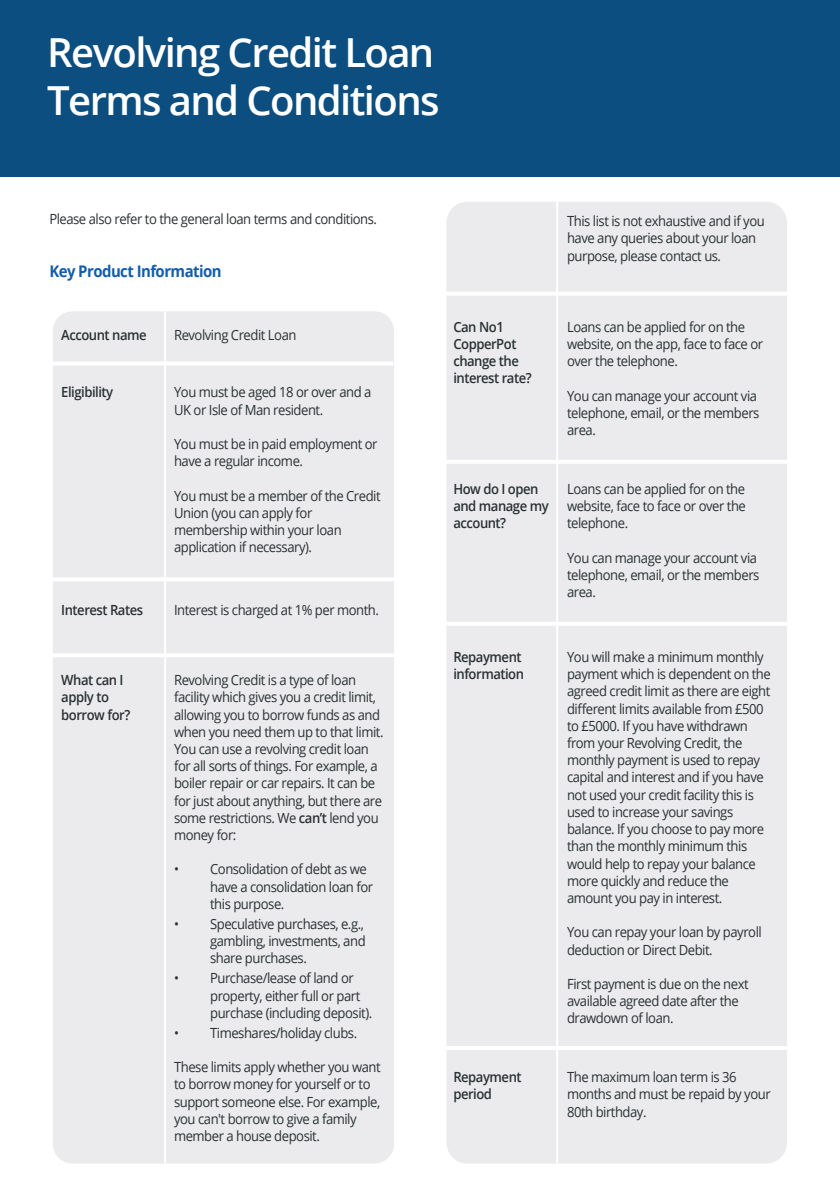
<style>
.page{position:relative;width:840px;height:1191px;background:#fff}
.page>*{position:absolute;margin:0;border:0;box-sizing:border-box;transform-origin:0 0}
.t1{font:600 40px/48px "Open Sans";letter-spacing:-.04em;color:#fff}
.t2{font:700 16px "Open Sans";letter-spacing:-.035em;color:#135daa;scale:.93 1}
.t3{font:14px/17.2px "Open Sans";letter-spacing:-.035em;color:#2a3032;scale:.93 1}
.t4{font:600 14px/17.2px "Open Sans";letter-spacing:-.035em;color:#2a3032;scale:.93 1}
.s1{font-weight:600}
</style>
<div class="page">
<div style="left:446px;top:202px;width:340px;height:961px;background:#e6e7e9;border-radius:21px"></div>
<div style="left:0;top:0;width:839px;height:176px;background:#0c4e7f"></div>
<hr style="left:556px;top:183px;width:2px;height:990px;background:#fff">
<div style="left:53px;top:311px;width:341px;height:852px;background:#e6e7e9;border-radius:20px"></div>
<hr style="left:38px;top:361px;width:355px;height:4px;background:#fff">
<hr style="left:164px;top:311px;width:2px;height:862px;background:#fff">
<hr style="left:437px;top:292px;width:355px;height:4px;background:#fff">
<hr style="left:40px;top:577px;width:355px;height:4px;background:#fff">
<hr style="left:40px;top:653px;width:355px;height:4px;background:#fff">
<hr style="left:437px;top:1046px;width:355px;height:4px;background:#fff">
<hr style="left:438px;top:460px;width:356px;height:4px;background:#fff">
<hr style="left:437px;top:622px;width:355px;height:4px;background:#fff">
<h1 class="t1" style="left:47px;top:32px;width:394px">Revolving Credit Loan<br>Terms and Conditions</h1>
<p class="t3" style="left:49px;top:211px;width:354px">Please also refer to the general loan terms and conditions.</p>
<p class="t2" style="left:49px;top:265px;width:187px">Key Product Information</p>
<p class="t4" style="left:61px;top:328px;width:93px">Account name</p>
<p class="t3" style="left:174px;top:328px;width:133px">Revolving Credit Loan</p>
<p class="t4" style="left:61px;top:385px;width:57px">Eligibility</p>
<p class="t3" style="left:174px;top:385px;width:213px">You must be aged 18 or over and a<br>UK or Isle of Man resident.</p>
<p class="t3" style="left:174px;top:437px;width:220px">You must be in paid employment or have a regular income.</p>
<p class="t3" style="left:174px;top:488px;width:223px">You must be a member of the Credit<br>Union (you can apply for membership within your loan application if necessary).</p>
<p class="t4" style="left:61px;top:603px;width:89px">Interest Rates</p>
<p class="t3" style="left:174px;top:603px;width:222px">Interest is charged at 1% per month.</p>
<p class="t4" style="left:61px;top:673px;width:76px">What can I apply to borrow for?</p>
<p class="t3" style="left:174px;top:673px;width:226px">Revolving Credit is a type of loan facility which gives you a credit limit, allowing you to borrow funds as and when you need them up to that limit.<br>You can use a revolving credit loan for all sorts of things. For example, a boiler repair or car repairs. It can be for just about anything, but there are some restrictions. We <span class="s1">can’t</span> lend you money for:</p>
<p class="t3" style="left:174px;top:862px;width:7px">ï</p>
<p class="t3" style="left:210px;top:862px;width:177px">Consolidation of debt as we have a consolidation loan for this purpose.</p>
<p class="t3" style="left:174px;top:916px;width:7px">ï</p>
<p class="t3" style="left:210px;top:916px;width:169px">Speculative purchases, e.g., gambling, investments, and share purchases.</p>
<p class="t3" style="left:174px;top:971px;width:7px">ï</p>
<p class="t3" style="left:210px;top:971px;width:176px">Purchase/lease of land or property, either full or part purchase (including deposit).</p>
<p class="t3" style="left:174px;top:1025px;width:7px">ï</p>
<p class="t3" style="left:210px;top:1025px;width:159px">Timeshares/holiday clubs.</p>
<p class="t3" style="left:174px;top:1060px;width:223px">These limits apply whether you want to borrow money for yourself or to support someone else. For example, you can't borrow to give a family member a house deposit.</p>
<p class="t3" style="left:566px;top:214px;width:214px">This list is not exhaustive and if you have any queries about your loan purpose, please contact us.</p>
<p class="t4" style="left:453px;top:319px;width:86px">Can No1<br>CopperPot change the interest rate?</p>
<p class="t3" style="left:566px;top:319px;width:212px">Loans can be applied for on the website, on the app, face to face or over the telephone.</p>
<p class="t3" style="left:566px;top:388px;width:208px">You can manage your account via telephone, email, or the members area.</p>
<p class="t4" style="left:453px;top:481px;width:104px">How do I open and manage my account?</p>
<p class="t3" style="left:566px;top:481px;width:194px;text-align:justify">Loans can be applied for on the website, face to face or over the telephone.</p>
<p class="t3" style="left:566px;top:550px;width:208px">You can manage your account via telephone, email, or the members area.</p>
<p class="t4" style="left:453px;top:649px;width:77px">Repayment information</p>
<p class="t4" style="left:453px;top:1069px;width:75px">Repayment period</p>
<p class="t3" style="left:566px;top:649px;width:220px">You will make a minimum monthly payment which is dependent on the agreed credit limit as there are eight different limits available from £500 to £5000. If you have withdrawn from your Revolving Credit, the monthly payment is used to repay capital and interest and if you have not used your credit facility this is used to increase your savings balance. If you choose to pay more than the monthly minimum this would help to repay your balance more quickly and reduce the amount you pay in interest.</p>
<p class="t3" style="left:566px;top:925px;width:211px">You can repay your loan by payroll deduction or Direct Debit.</p>
<p class="t3" style="left:566px;top:976px;width:197px">First payment is due on the next available agreed date after the drawdown of loan.</p>
<p class="t3" style="left:566px;top:1070px;width:220px">The maximum loan term is 36 months and must be repaid by your<br>80th birthday.</p>
</div>
